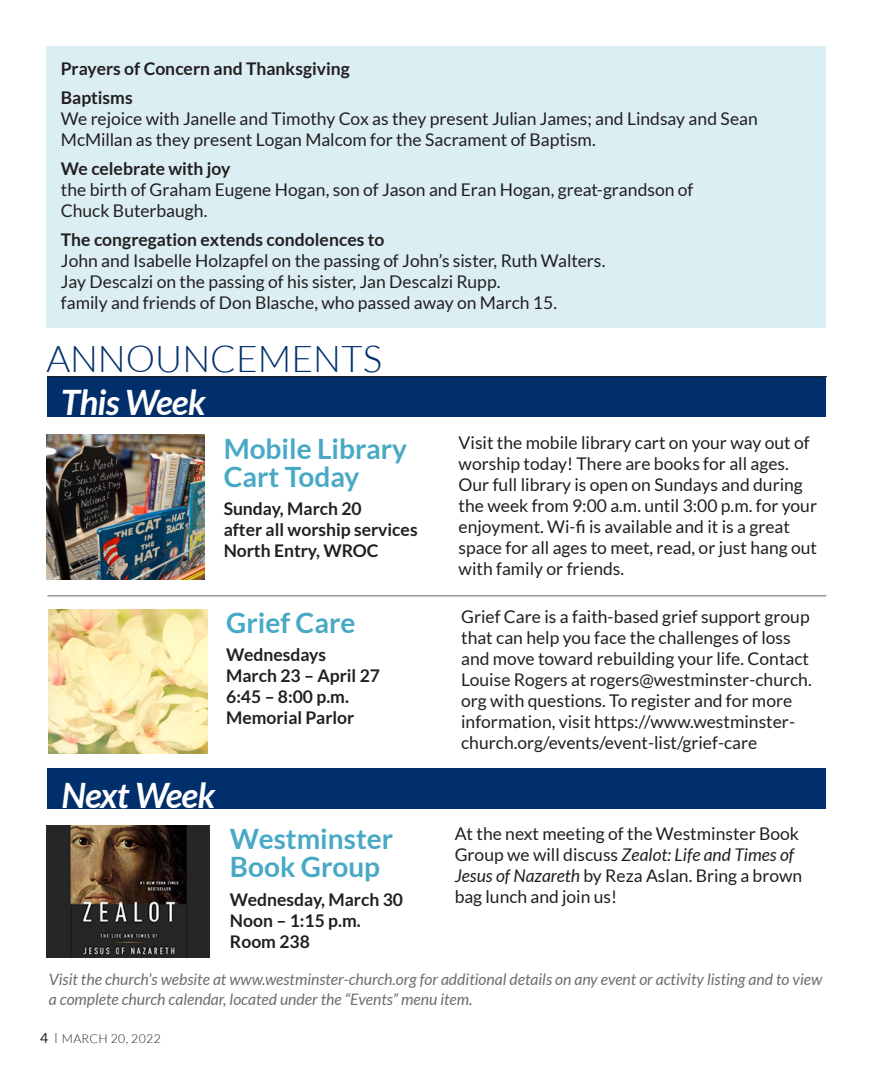
<style>
.page{position:relative;width:882px;height:1071px;background:#fff}
.page>*{position:absolute;margin:0;border:0;box-sizing:border-box;transform-origin:0 0}
.t1{font:300 36.93px "Lato";color:#002f6c}
.t2{font:italic 700 35px "Lato";letter-spacing:-.02em;color:#fff}
.t3{font:700 28px/28px "Lato";color:#48a9c5}
.t4{font:17.5px/21px "Lato";color:#231f20}
.t5{font:700 17.5px "Lato";color:#231f20}
.t6{font:italic 15.75px/19.2px "Lato";color:#6c6d70}
.t7{font:300 12.25px "Lato";letter-spacing:.03em;color:#231f20}
.s1{font-style:italic}
.s2{font-weight:400;font-size:14px}
.s3{font-family:"Filosofia Unicase";font-weight:400;font-size:14px}
</style>
<div class="page">
<div style="left:47px;top:376px;width:779px;height:41px;background:#002f6c"></div>
<img style="left:49px;top:609px;width:158px;height:144px">
<img style="left:47px;top:825px;width:162px;height:132px">
<div style="left:47px;top:769px;width:779px;height:40px;background:#002f6c"></div>
<hr style="left:47px;top:595px;width:779px;height:1px;background:#231f20">
<div style="left:47px;top:46px;width:779px;height:282px;background:#daeef4"></div>
<img style="left:46px;top:435px;width:159px;height:144px">
<hr style="left:47px;top:376px;width:780px;height:1px;background:#231f20">
<p class="t5" style="left:61px;top:59px;width:290px">Prayers of Concern and Thanksgiving</p>
<p class="t5" style="left:61px;top:88px;width:73px">Baptisms</p>
<p class="t4" style="left:61px;top:108px;width:698px">We rejoice with Janelle and Timothy Cox as they present Julian James; and Lindsay and Sean<br>McMillan as they present Logan Malcom for the Sacrament of Baptism.</p>
<p class="t5" style="left:61px;top:159px;width:171px">We celebrate with joy</p>
<p class="t4" style="left:61px;top:179px;width:634px">the birth of Graham Eugene Hogan, son of Jason and Eran Hogan, great-grandson of<br>Chuck Buterbaugh.</p>
<p class="t5" style="left:61px;top:230px;width:325px">The congregation extends condolences to</p>
<p class="t4" style="left:61px;top:250px;width:546px">John and Isabelle Holzapfel on the passing of John’s sister, Ruth Walters.</p>
<p class="t4" style="left:61px;top:271px;width:441px">Jay Descalzi on the passing of his sister, Jan Descalzi Rupp.</p>
<p class="t4" style="left:61px;top:292px;width:498px">family and friends of Don Blasche, who passed away on March 15.</p>
<p class="t1" style="left:46px;top:339px;width:337px">ANNOUNCEMENTS</p>
<p class="t2" style="left:61px;top:383px;width:146px">This Week</p>
<p class="t3" style="left:224px;top:434px;width:185px">Mobile Library<br>Cart Today</p>
<p class="t5" style="left:224px;top:499px;width:140px">Sunday, March 20</p>
<p class="t5" style="left:224px;top:520px;width:195px">after all worship services</p>
<p class="t5" style="left:224px;top:541px;width:156px">North Entry, WROC</p>
<p class="t3" style="left:226px;top:608px;width:131px">Grief Care</p>
<p class="t5" style="left:226px;top:645px;width:102px">Wednesdays</p>
<p class="t5" style="left:226px;top:666px;width:155px">March 23 – April 27</p>
<p class="t5" style="left:226px;top:687px;width:124px">6:45 – 8:00 p.m.</p>
<p class="t5" style="left:226px;top:708px;width:130px">Memorial Parlor</p>
<p class="t2" style="left:62px;top:775px;width:155px">Next Week</p>
<p class="t3" style="left:230px;top:824px;width:165px">Westminster<br>Book Group</p>
<p class="t5" style="left:230px;top:889px;width:175px">Wednesday, March 30</p>
<p class="t5" style="left:230px;top:910px;width:132px">Noon – 1:15 p.m.</p>
<p class="t5" style="left:230px;top:931px;width:81px">Room 238</p>
<p class="t4" style="left:459px;top:432px;width:353px">Visit the mobile library cart on your way out of worship today! There are books for all ages.</p>
<p class="t4" style="left:459px;top:474px;width:360px">Our full library is open on Sundays and during the week from 9:00 a.m. until 3:00 p.m. for your enjoyment. Wi-fi is available and it is a great space for all ages to meet, read, or just hang out with family or friends.</p>
<p class="t4" style="left:461px;top:606px;width:352px">Grief Care is a faith-based grief support group that can help you face the challenges of loss and move toward rebuilding your life. Contact Louise Rogers at rogers@westminster-church. org with questions. To register and for more information, visit https://www.westminster&shy;church.org/events/event-list/grief-care</p>
<p class="t4" style="left:455px;top:823px;width:349px">At the next meeting of the Westminster Book Group we will discuss <span class="s1">Zealot: Life and Times of Jesus of Nazareth</span> by Reza Aslan. Bring a brown bag lunch and join us!</p>
<p class="t6" style="left:49px;top:970px;width:775px">Visit the church’s website at www.westminster-church.org for additional details on any event or activity listing and to view a complete church calendar, located under the “Events” menu item.</p>
<p class="t7" style="left:40px;top:1032px;width:122px"><span class="s2">4</span> <span class="s3">|</span> MARCH 20, 2022</p>
</div>
